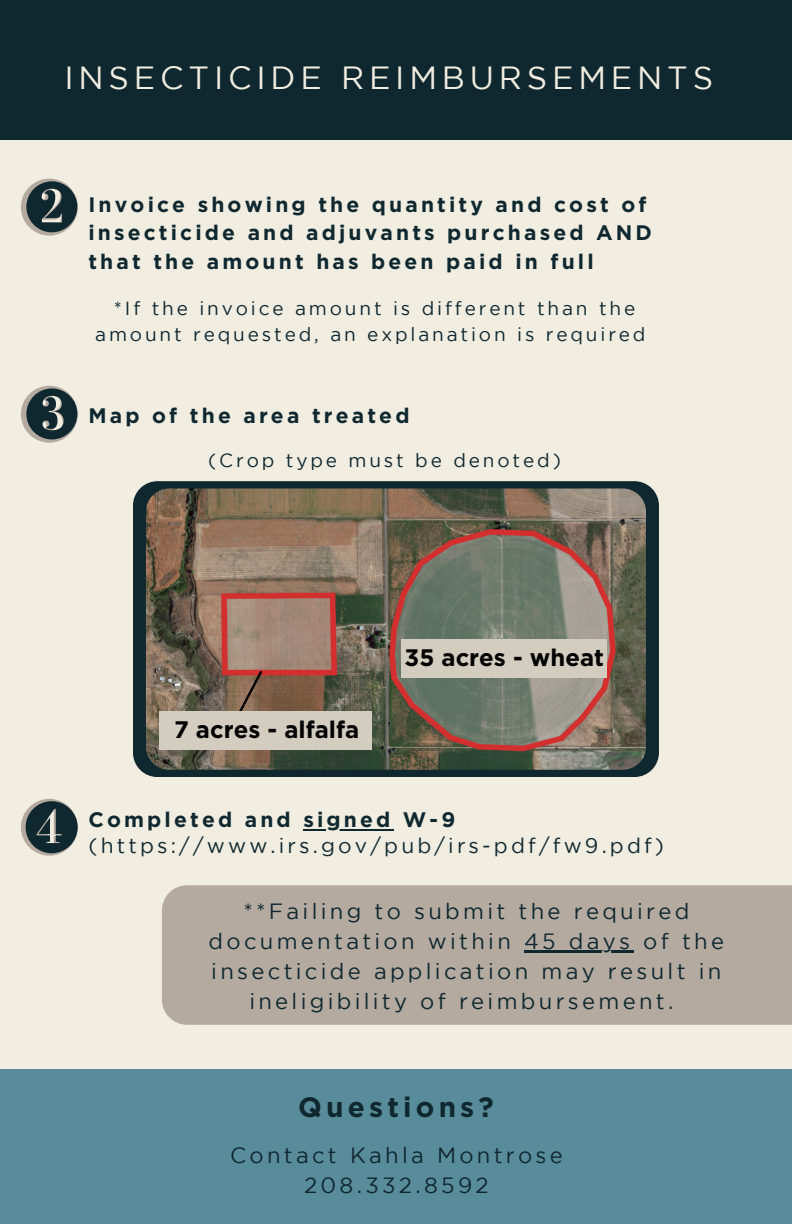
<style>
.page{position:relative;width:792px;height:1224px;background:#f1ede1}
.page>*{position:absolute;margin:0;border:0;box-sizing:border-box;transform-origin:0 0}
.t1{font:32px "Gotham";letter-spacing:.15em;color:#f1ede1}
.t2{font:700 28px "Gotham";letter-spacing:.15em;color:#0f2830}
.t3{font:700 23.8px "Gotham";color:#000}
.t4{font:22px/30px "Gotham";letter-spacing:.15em;color:#0f2830;text-align:center}
.t5{font:700 21px/28.4px "Gotham";letter-spacing:.15em;color:#0f2830}
.t6{font:21px "Gotham";letter-spacing:.15em;color:#0f2830}
.t7{font:19px/25.6px "Gotham";letter-spacing:.15em;color:#0f2830;text-align:center}
</style>
<div class="page">
<div style="left:0;top:0;width:792px;height:140px;background:#0f2830"></div>
<div style="left:0;top:1069px;width:792px;height:155px;background:#598c9b"></div>
<svg style="left:21px;top:386px;width:57px;height:57px"></svg>
<svg style="left:21px;top:799px;width:57px;height:57px"></svg>
<div style="left:162px;top:885px;width:630px;height:140px;background:#b4aaa0"></div>
<div style="left:133px;top:481px;width:526px;height:296px;background:#0f2830;border-radius:25px"></div>
<img style="left:146px;top:488px;width:500px;height:282px;border-radius:23px">
<svg style="left:234px;top:670px;width:29px;height:41px"></svg>
<div style="left:159px;top:711px;width:213px;height:39px;background:#d2cdbf"></div>
<hr style="left:303px;top:829px;width:90px;height:1px;background:#0f2830">
<div style="left:401px;top:639px;width:206px;height:39px;background:#d2cdbf"></div>
<svg style="left:21px;top:179px;width:57px;height:57px"></svg>
<hr style="left:524px;top:951px;width:109px;height:2px;background:#0f2830">
<p class="t1" style="left:64px;top:66px;width:650px">INSECTICIDE REIMBURSEMENTS</p>
<p class="t5" style="left:88px;top:190px;width:565px">Invoice showing the quantity and cost of insecticide and adjuvants purchased AND that the amount has been paid in full</p>
<p class="t7" style="left:95px;top:297px;width:552px">*If the invoice amount is different than the amount requested, an explanation is required</p>
<p class="t5" style="left:88px;top:401px;width:323px">Map of the area treated</p>
<p class="t7" style="left:208px;top:448px;width:354px">(Crop type must be denoted)</p>
<p class="t3" style="left:174px;top:715px;width:187px">7 acres - alfalfa</p>
<p class="t3" style="left:405px;top:643px;width:201px">35 acres - wheat</p>
<p class="t5" style="left:88px;top:805px;width:368px">Completed and signed W-9</p>
<p class="t6" style="left:88px;top:837px;width:577px">(https://www.irs.gov/pub/irs-pdf/fw9.pdf)</p>
<p class="t4" style="left:209px;top:898px;width:517px">**Failing to submit the required documentation within 45 days of the insecticide application may result in ineligibility of reimbursement.</p>
<p class="t2" style="left:298px;top:1091px;width:197px">Questions?</p>
<p class="t4" style="left:230px;top:1142px;width:334px">Contact Kahla Montrose</p>
<p class="t4" style="left:304px;top:1172px;width:186px">208.332.8592</p>
</div>
